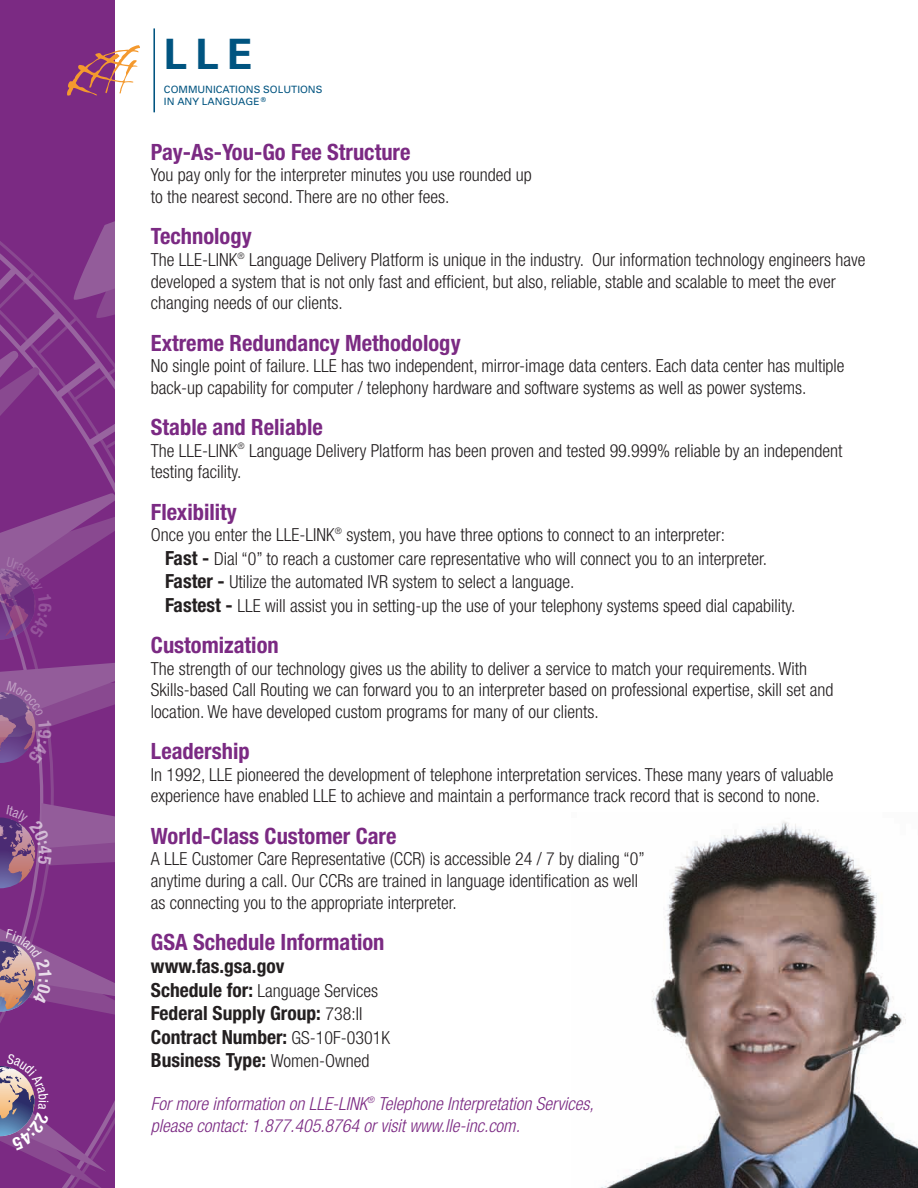
<style>
.page{position:relative;width:918px;height:1188px;background:#fff}
.page>*{position:absolute;margin:0;border:0;box-sizing:border-box;transform-origin:0 0}
.t1{font:700 41.85px "Univers";color:#005480}
.t2{font:700 condensed 22.5px "Helvetica Neue";color:#7b2a83}
.t3{font:700 condensed 19.5px/23.4px "Helvetica Neue";color:#231f20}
.t4{font:300 condensed 18px/21.6px "Helvetica Neue";color:#231f20}
.t5{font:italic 300 condensed 18px/21.6px "Helvetica Neue";color:#7b2a83}
.t6{font:10.05px/12px "Univers";color:#005480}
.s1{font-weight:700;font-size:19.5px}
.s2{font-weight:300;font-size:18px}
</style>
<div class="page">
<img style="left:600px;top:821px;width:318px;height:367px">
<div style="left:0;top:0;width:115px;height:1188px;background:#7b2a83"></div>
<svg style="left:67px;top:45px;width:73px;height:51px"></svg>
<hr style="left:153px;top:28px;width:2px;height:84px;background:#005480">
<svg style="left:0;top:221px;width:115px;height:967px"></svg>
<p class="t1" style="left:164px;top:27px;width:90px">LLE</p>
<p class="t6" style="left:164px;top:84px;width:160px">COMMUNICATIONS SOLUTIONS<br>IN ANY LANGUAGE <sup>®</sup></p>
<p class="t2" style="left:151px;top:138px;width:261px">Pay-As-You-Go Fee Structure</p>
<p class="t4" style="left:151px;top:164px;width:382px">You pay only for the interpreter minutes you use rounded up to the nearest second. There are no other fees.</p>
<p class="t2" style="left:151px;top:223px;width:102px">Technology</p>
<p class="t4" style="left:151px;top:249px;width:716px">The LLE-LINK<sup>®</sup> Language Delivery Platform is unique in the industry. Our information technology engineers have developed a system that is not only fast and efficient, but also, reliable, stable and scalable to meet the ever changing needs of our clients.</p>
<p class="t2" style="left:151px;top:329px;width:311px">Extreme Redundancy Methodology</p>
<p class="t4" style="left:151px;top:355px;width:695px">No single point of failure. LLE has two independent, mirror-image data centers. Each data center has multiple back-up capability for computer / telephony hardware and software systems as well as power systems.</p>
<p class="t2" style="left:151px;top:414px;width:173px">Stable and Reliable</p>
<p class="t4" style="left:151px;top:440px;width:693px">The LLE-LINK<sup>®</sup> Language Delivery Platform has been proven and tested 99.999% reliable by an independent testing facility.</p>
<p class="t2" style="left:151px;top:498px;width:87px">Flexibility</p>
<p class="t4" style="left:165px;top:523px;width:632px;line-height:23.4px;text-indent:-14px">Once you enter the LLE-LINK<sup>®</sup> system, you have three options to connect to an interpreter:<br><span class="s1">Fast -</span> Dial “0” to reach a customer care representative who will connect you to an interpreter.<br><span class="s1">Faster -</span> Utilize the automated IVR system to select a language.<br><span class="s1">Fastest -</span> LLE will assist you in setting-up the use of your telephony systems speed dial capability.</p>
<p class="t2" style="left:151px;top:631px;width:129px">Customization</p>
<p class="t4" style="left:151px;top:657px;width:684px">The strength of our technology gives us the ability to deliver a service to match your requirements. With<br>Skills-based Call Routing we can forward you to an interpreter based on professional expertise, skill set and location. We have developed custom programs for many of our clients.</p>
<p class="t2" style="left:151px;top:738px;width:100px">Leadership</p>
<p class="t4" style="left:151px;top:764px;width:684px">In 1992, LLE pioneered the development of telephone interpretation services. These many years of valuable experience have enabled LLE to achieve and maintain a performance track record that is second to none.</p>
<p class="t2" style="left:151px;top:822px;width:247px">World-Class Customer Care</p>
<p class="t4" style="left:151px;top:848px;width:495px">A LLE Customer Care Representative (CCR) is accessible 24 / 7 by dialing “0” anytime during a call. Our CCRs are trained in language identification as well as connecting you to the appropriate interpreter.</p>
<p class="t2" style="left:151px;top:928px;width:235px">GSA Schedule Information</p>
<p class="t3" style="left:151px;top:955px;width:135px">www.fas.gsa.gov</p>
<p class="t4" style="left:151px;top:980px;width:229px"><span class="s1">Schedule for:</span> Language Services</p>
<p class="t3" style="left:151px;top:1001px;width:241px">Federal Supply Group: <span class="s2">738:II<br></span>Contract Number: <span class="s2">GS-10F-0301K<br></span>Business Type: <span class="s2">Women-Owned</span></p>
<p class="t5" style="left:151px;top:1093px;width:444px">For more information on LLE-LINK<sup>®</sup> Telephone Interpretation Services, please contact: 1.877.405.8764 or visit www.lle-inc.com.</p>
</div>
